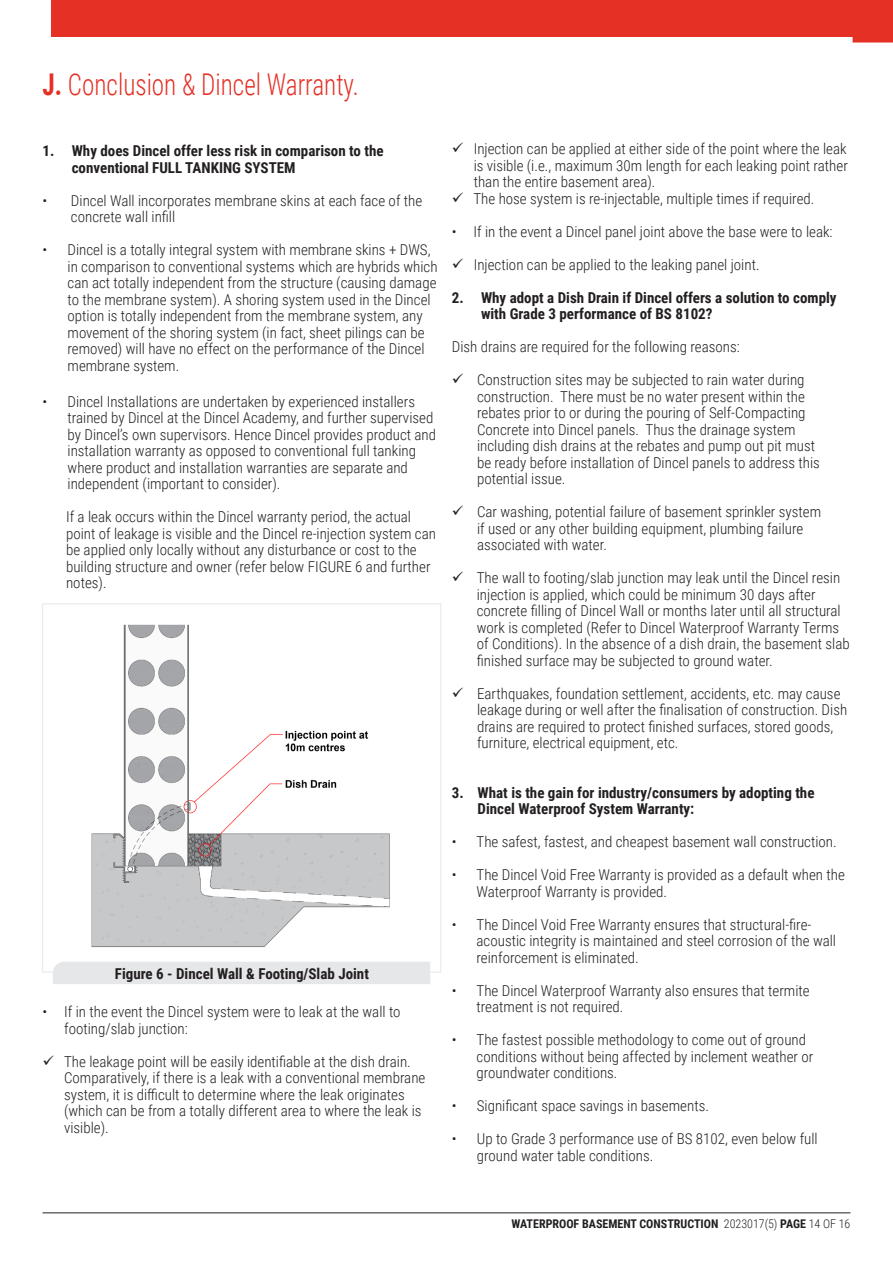
<style>
.page{position:relative;width:893px;height:1263px;background:#fff}
.page>*{position:absolute;margin:0;border:0;box-sizing:border-box;transform-origin:0 0}
.Body_-_Paragraph_copy{font:300 30px "Roboto Condensed";color:#e53025;scale:.84 1}
.t1{font:300 15px/16.5px "Roboto Condensed";color:#231f20}
.t2{font:700 15px/16.5px "Roboto Condensed";color:#231f20}
.t3{font:700 12px "Roboto Condensed";color:#231f20}
.s1{font-weight:700}
.s2{font-weight:300}
</style>
<div class="page">
<hr style="left:43px;top:1212px;width:807px;height:1px;background:#231f20">
<svg style="left:51px;top:0;width:842px;height:43px;background:#e84b42"></svg>
<img style="left:91px;top:624px;width:299px;height:324px">
<div style="left:53px;top:962px;width:377px;height:22px;background:#e6e7e9"></div>
<p class="Body_-_Paragraph_copy" style="left:43px;top:63px;width:378px"><span class="s1">J.</span> Conclusion &amp; Dincel Warranty.</p>
<p class="t2" style="left:72px;top:142px;width:313px;text-indent:-29px">1. Why does Dincel offer less risk in comparison to the conventional FULL TANKING SYSTEM</p>
<p class="t1" style="left:71px;top:192px;width:353px;text-indent:-28px">• Dincel Wall incorporates membrane skins at each face of the concrete wall infill</p>
<p class="t1" style="left:68px;top:241px;width:372px;text-indent:-25px">• Dincel is a totally integral system with membrane skins + DWS, in comparison to conventional systems which are hybrids which can act totally independent from the structure (causing damage to the membrane system). A shoring system used in the Dincel option is totally independent from the membrane system, any movement of the shoring system (in fact, sheet pilings can be removed) will have no effect on the performance of the Dincel membrane system.</p>
<p class="t1" style="left:68px;top:393px;width:370px;text-indent:-25px">• Dincel Installations are undertaken by experienced installers trained by Dincel at the Dincel Academy, and further supervised by Dincel’s own supervisors. Hence Dincel provides product and installation warranty as opposed to conventional full tanking where product and installation warranties are separate and independent (important to consider).</p>
<p class="t1" style="left:66px;top:508px;width:371px">If a leak occurs within the Dincel warranty period, the actual point of leakage is visible and the Dincel re-injection system can be applied only locally without any disturbance or cost to the building structure and owner (refer below FIGURE 6 and further notes).</p>
<p class="t2" style="left:115px;top:964px;width:256px">Figure 6 - Dincel Wall &amp; Footing/Slab Joint</p>
<p class="t1" style="left:64px;top:1003px;width:338px;text-indent:-22px">• If in the event the Dincel system were to leak at the wall to footing/slab junction:</p>
<p class="t1" style="left:64px;top:1053px;width:363px;text-indent:-22px">✓ The leakage point will be easily identifiable at the dish drain.<br>Comparatively, if there is a leak with a conventional membrane system, it is difficult to determine where the leak originates (which can be from a totally different area to where the leak is visible).</p>
<p class="t1" style="left:474px;top:140px;width:376px;text-align:justify;text-indent:-22px">✓ Injection can be applied at either side of the point where the leak is visible (i.e., maximum 30m length for each leaking point rather than the entire basement area).</p>
<p class="t1" style="left:452px;top:190px;width:364px">✓ The hose system is re-injectable, multiple times if required.</p>
<p class="t1" style="left:452px;top:223px;width:382px">• If in the event a Dincel panel joint above the base were to leak:</p>
<p class="t1" style="left:452px;top:256px;width:309px">✓ Injection can be applied to the leaking panel joint.</p>
<p class="t2" style="left:481px;top:289px;width:357px;text-indent:-29px">2. Why adopt a Dish Drain if Dincel offers a solution to comply with Grade 3 performance of BS 8102?</p>
<p class="t1" style="left:452px;top:338px;width:289px">Dish drains are required for the following reasons:</p>
<p class="t1" style="left:477px;top:371px;width:344px;text-indent:-25px">✓ Construction sites may be subjected to rain water during construction. There must be no water present within the rebates prior to or during the pouring of Self-Compacting Concrete into Dincel panels. Thus the drainage system including dish drains at the rebates and pump out pit must be ready before installation of Dincel panels to address this potential issue.</p>
<p class="t1" style="left:477px;top:503px;width:346px;text-indent:-25px">✓ Car washing, potential failure of basement sprinkler system if used or any other building equipment, plumbing failure associated with water.</p>
<p class="t1" style="left:477px;top:569px;width:374px;text-indent:-25px">✓ The wall to footing/slab junction may leak until the Dincel resin injection is applied, which could be minimum 30 days after concrete filling of Dincel Wall or months later until all structural work is completed (Refer to Dincel Waterproof Warranty Terms of Conditions). In the absence of a dish drain, the basement slab finished surface may be subjected to ground water.</p>
<p class="t1" style="left:477px;top:685px;width:372px;text-indent:-25px">✓ Earthquakes, foundation settlement, accidents, etc. may cause leakage during or well after the finalisation of construction. Dish drains are required to protect finished surfaces, stored goods, furniture, electrical equipment, etc.</p>
<p class="t2" style="left:478px;top:784px;width:338px;text-indent:-26px">3. What is the gain for industry/consumers by adopting the<br>Dincel Waterproof System Warranty:</p>
<p class="t1" style="left:452px;top:833px;width:386px">• The safest, fastest, and cheapest basement wall construction.</p>
<p class="t1" style="left:477px;top:866px;width:370px;text-indent:-25px">• The Dincel Void Free Warranty is provided as a default when the<br>Waterproof Warranty is provided.</p>
<p class="t1" style="left:477px;top:916px;width:361px;text-indent:-25px">• The Dincel Void Free Warranty ensures that structural-fire&shy;acoustic integrity is maintained and steel corrosion of the wall reinforcement is eliminated.</p>
<p class="t1" style="left:477px;top:982px;width:335px;text-indent:-25px">• The Dincel Waterproof Warranty also ensures that termite treatment is not required.</p>
<p class="t1" style="left:477px;top:1031px;width:338px;text-indent:-25px">• The fastest possible methodology to come out of ground conditions without being affected by inclement weather or groundwater conditions.</p>
<p class="t1" style="left:452px;top:1097px;width:259px">• Significant space savings in basements.</p>
<p class="t1" style="left:477px;top:1130px;width:342px;text-indent:-25px">• Up to Grade 3 performance use of BS 8102, even below full ground water table conditions.</p>
<p class="t3" style="left:511px;top:1215px;width:341px">WATERPROOF BASEMENT CONSTRUCTION <span class="s2">2023017(5)</span> PAGE <span class="s2">14 OF 16</span></p>
</div>
